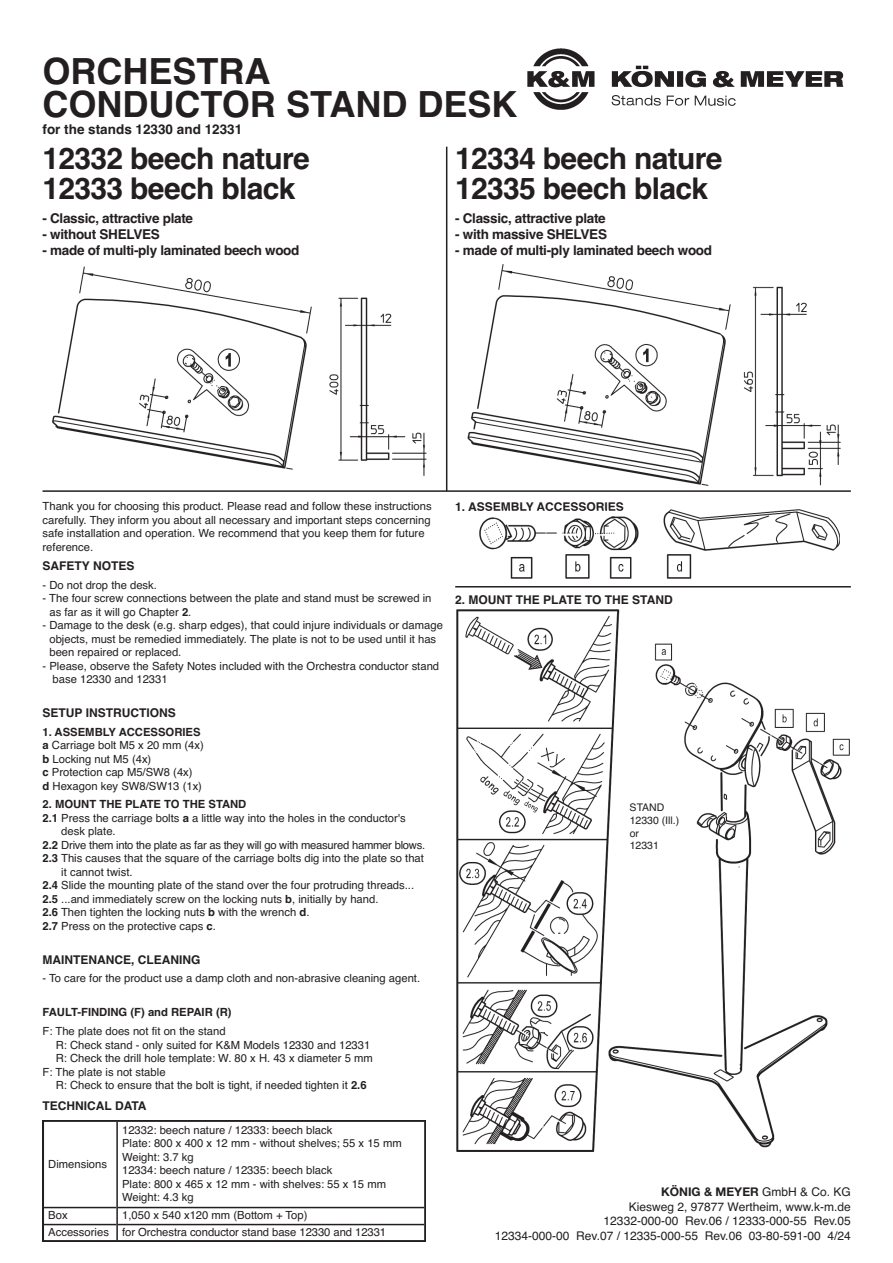
<style>
.page{position:relative;width:893px;height:1263px;background:#fff}
.page>*{position:absolute;margin:0;border:0;box-sizing:border-box;transform-origin:0 0}
.t1{font:700 36px/32.7px "Helvetica";color:#231f20}
.t2{font:700 30px/30px "Helvetica";letter-spacing:-.02em;color:#231f20}
.t3{font:700 13.5px "Helvetica";letter-spacing:-.02em;color:#231f20}
.t4{font:700 13.5px "Helvetica";color:#231f20}
.t5{font:12px/14.4px "Helvetica";color:#231f20;text-align:right}
.t6{font:700 12px "Helvetica";color:#231f20}
.t7{font:700 12px "Helvetica Neue";color:#231f20}
.t8{font:11.25px/13.5px "Helvetica";color:#231f20}
.t9{font:700 11.25px "Helvetica";color:#231f20}
.t10{font:10.5px/12.6px "Helvetica";color:#231f20}
.s1{color:#fff}
.s2{font-weight:700}
.s3{font-weight:700;color:#fff}
.s4{font-family:"Helvetica";font-weight:400}
</style>
<div class="page">
<hr style="left:43px;top:490px;width:807px;height:2px;background:#231f20">
<hr style="left:455px;top:586px;width:395px;height:2px;background:#231f20">
<img style="left:53px;top:264px;width:787px;height:221px">
<img style="left:479px;top:510px;width:360px;height:69px">
<img style="left:479px;top:510px;width:97px;height:1px">
<img style="left:457px;top:609px;width:392px;height:542px">
<hr style="left:446px;top:147px;width:1px;height:344px;background:#231f20">
<img style="left:527px;top:48px;width:317px;height:61px">
<svg style="left:43px;top:1120px;width:382px;height:122px"></svg>
<hr style="left:116px;top:1122px;width:2px;height:118px;background:#231f20">
<hr style="left:44px;top:1207px;width:72px;height:1px;background:#231f20">
<hr style="left:118px;top:1207px;width:306px;height:1px;background:#231f20">
<hr style="left:44px;top:1224px;width:72px;height:1px;background:#231f20">
<hr style="left:118px;top:1224px;width:306px;height:1px;background:#231f20">
<div style="left:629px;top:804px;width:60px;height:52px;background:#fff"></div>
<h1 class="t1" style="left:43px;top:59px;width:476px">ORCHESTRA<br>CONDUCTOR STAND DESK</h1>
<p class="t4" style="left:43px;top:124px;width:201px">for the stands 12330 and 12331</p>
<h2 class="t2" style="left:43px;top:147px;width:269px">12332 beech nature<br>12333 beech black</h2>
<p class="t3" style="left:43px;top:213px;width:152px">- Classic, attractive plate</p>
<p class="t3" style="left:43px;top:229px;width:119px">- without SHELVES</p>
<p class="t3" style="left:43px;top:246px;width:258px">- made of multi-ply laminated beech wood</p>
<h2 class="t2" style="left:455px;top:147px;width:269px">12334 beech nature<br>12335 beech black</h2>
<p class="t3" style="left:455px;top:213px;width:152px">- Classic, attractive plate</p>
<p class="t3" style="left:455px;top:229px;width:153px">- with massive SHELVES</p>
<p class="t3" style="left:455px;top:246px;width:258px">- made of multi-ply laminated beech wood</p>
<p class="t8" style="left:43px;top:501px;width:390px">Thank you for choosing this product. Please read and follow these instructions carefully. They inform you about all necessary and important steps concerning safe installation and operation. We recommend that you keep them for future reference.</p>
<p class="t6" style="left:43px;top:562px;width:93px">SAFETY NOTES</p>
<p class="t8" style="left:43px;top:579px;width:116px">- Do not drop the desk.</p>
<p class="t8" style="left:43px;top:593px;width:390px">- The four screw connections between the plate and stand must be screwed in</p>
<p class="t8" style="left:43px;top:606px;width:150px"><span class="s1">-</span> as far as it will go Chapter <span class="s2">2</span>.</p>
<p class="t8" style="left:43px;top:620px;width:402px">- Damage to the desk (e.g. sharp edges), that could injure individuals or damage</p>
<p class="t8" style="left:43px;top:633px;width:395px"><span class="s1">-</span> objects, must be remedied immediately. The plate is not to be used until it has</p>
<p class="t8" style="left:43px;top:647px;width:140px"><span class="s1">-</span> been repaired or replaced.</p>
<p class="t8" style="left:43px;top:660px;width:398px">- Please, observe the Safety Notes included with the Orchestra conductor stand</p>
<p class="t8" style="left:43px;top:674px;width:127px"><span class="s1">-</span> base 12330 and 12331</p>
<p class="t6" style="left:43px;top:708px;width:135px">SETUP INSTRUCTIONS</p>
<p class="t8" style="left:43px;top:726px;width:163px"><span class="s2">1. ASSEMBLY ACCESSORIES a</span> Carriage bolt M5 x 20 mm (4x) <span class="s2">b</span> Locking nut M5 (4x)<br><span class="s2">c</span> Protection cap M5/SW8 (4x)<br><span class="s2">d</span> Hexagon key SW8/SW13 (1x)</p>
<p class="t8" style="left:43px;top:799px;width:384px"><span class="s2">2. MOUNT THE PLATE TO THE STAND<br>2.1</span> Press the carriage bolts <span class="s2">a</span> a little way into the holes in the conductor's<br><span class="s3">2.1</span> desk plate.<br><span class="s2">2.2</span> Drive them into the plate as far as they will go with measured hammer blows.<br><span class="s2">2.3</span> This causes that the square of the carriage bolts dig into the plate so that <span class="s3">2.3</span> it cannot twist.<br><span class="s2">2.4</span> Slide the mounting plate of the stand over the four protruding threads...<br><span class="s2">2.5</span> ...and immediately screw on the locking nuts <span class="s2">b</span>, initially by hand.<br><span class="s2">2.6</span> Then tighten the locking nuts <span class="s2">b</span> with the wrench <span class="s2">d</span>.<br><span class="s2">2.7</span> Press on the protective caps <span class="s2">c</span>.</p>
<p class="t6" style="left:43px;top:955px;width:159px">MAINTENANCE, CLEANING</p>
<p class="t8" style="left:43px;top:973px;width:379px">- To care for the product use a damp cloth and non-abrasive cleaning agent.</p>
<p class="t9" style="left:43px;top:1008px;width:190px">FAULT-FINDING (F) and REPAIR (R)</p>
<p class="t8" style="left:43px;top:1026px;width:332px">F: The plate does not fit on the stand<br><span class="s1">F:</span> R: Check stand - only suited for K&amp;M Models 12330 and 12331<br><span class="s1">F:</span> R: Check the drill hole template: W. 80 x H. 43 x diameter 5 mm F: The plate is not stable<br><span class="s1">F:</span> R: Check to ensure that the bolt is tight, if needed tighten it <span class="s2">2.6</span></p>
<p class="t6" style="left:43px;top:1102px;width:106px">TECHNICAL DATA</p>
<p class="t8" style="left:48px;top:1158px;width:60px">Dimensions</p>
<p class="t8" style="left:122px;top:1124px;width:281px">12332: beech nature / 12333: beech black<br>Plate: 800 x 400 x 12 mm - without shelves; 55 x 15 mm Weight: 3.7 kg<br>12334: beech nature / 12335: beech black<br>Plate: 800 x 465 x 12 mm - with shelves: 55 x 15 mm Weight: 4.3 kg</p>
<p class="t8" style="left:48px;top:1208px;width:339px;line-height:16.6px;text-align:center">1,050 x 540 x120 mm (Bottom + Top)<br>Accessories for Orchestra conductor stand base 12330 and 12331</p>
<p class="t8" style="left:48px;top:1210px;width:21px">Box</p>
<p class="t6" style="left:455px;top:502px;width:170px">1. ASSEMBLY ACCESSORIES</p>
<p class="t6" style="left:455px;top:596px;width:219px">2. MOUNT THE PLATE TO THE STAND</p>
<p class="t10" style="left:629px;top:803px;width:51px">STAND<br>12330 (Ill.) or<br>12331</p>
<p class="t7" style="left:661px;top:1185px;width:191px">KÖNIG &amp; MEYER <span class="s4">GmbH &amp; Co. KG</span></p>
<p class="t5" style="left:495px;top:1201px;width:357px">Kiesweg 2, 97877 Wertheim, www.k-m.de<br>12332-000-00 Rev.06 / 12333-000-55 Rev.05<br>12334-000-00 Rev.07 / 12335-000-55 Rev.06 03-80-591-00 4/24</p>
</div>
